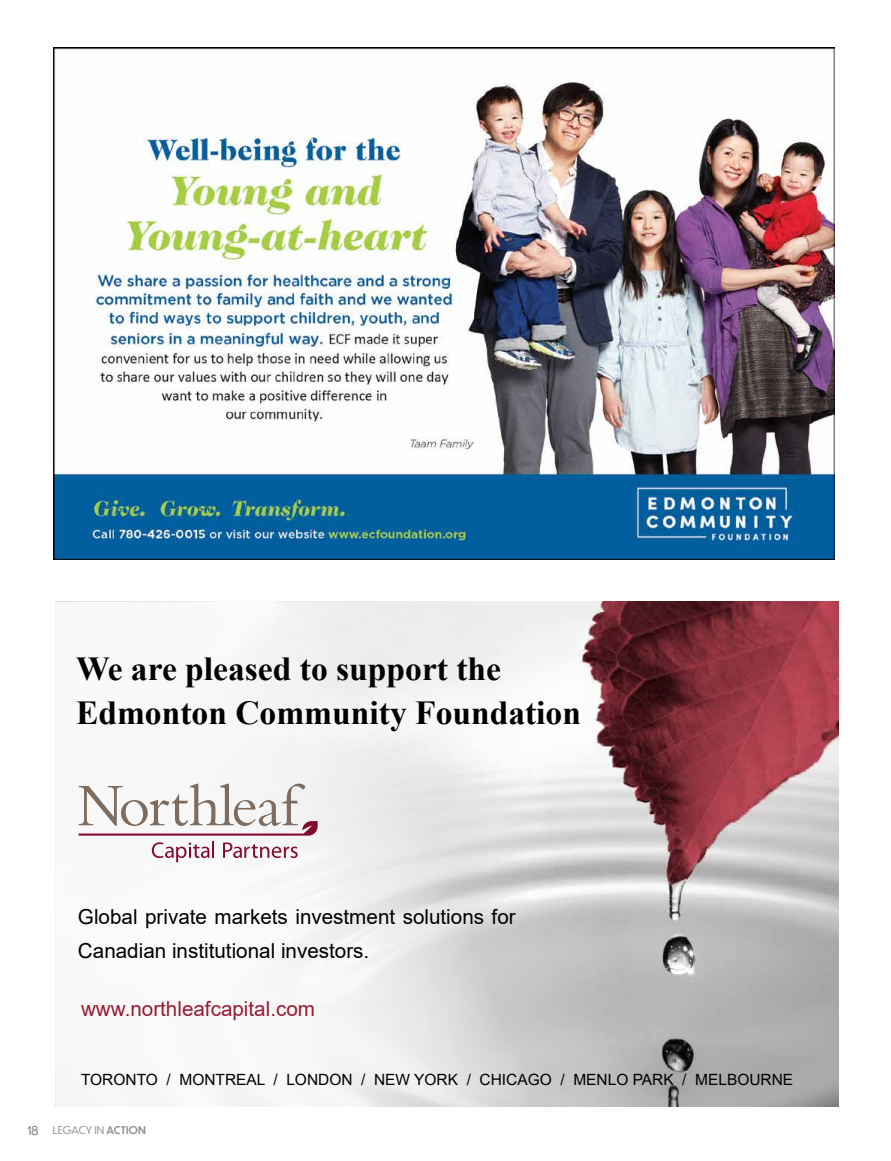
<style>
.page{position:relative;width:891px;height:1161px;background:#fff}
.page>*{position:absolute;margin:0;border:0;box-sizing:border-box;transform-origin:0 0}
.t1{font:700 33.6px/43.8px "Times New Roman";color:#000}
.t2{font:20.7px/33.6px "Arial";color:#000}
.t3{font:20.7px "Arial";color:#981b33}
.t4{font:15.45px "Arial";color:#000}
.t5{font:10.5px "Dunbar Tall";letter-spacing:.02em;color:#939598}
.s1{font-size:12px;color:#76777b}
.s2{font-weight:500}
</style>
<div class="page">
<img style="left:54px;top:48px;width:781px;height:511px">
<svg style="left:55px;top:602px;width:783px;height:505px"></svg>
<svg style="left:79px;top:784px;width:239px;height:52px"></svg>
<svg style="left:152px;top:842px;width:62px;height:20px"></svg>
<svg style="left:223px;top:842px;width:75px;height:16px"></svg>
<h1 class="t1" style="left:76px;top:646px;width:507px">We are pleased to support the<br>Edmonton Community Foundation</h1>
<p class="t2" style="left:78px;top:900px;width:439px">Global private markets investment solutions for<br>Canadian institutional investors.</p>
<p class="t3" style="left:81px;top:995px;width:236px">www.northleafcapital.com</p>
<p class="t4" style="left:81px;top:1069px;width:714px">TORONTO / MONTREAL / LONDON / NEW YORK / CHICAGO / MENLO PARK / MELBOURNE</p>
<p class="t5" style="left:27px;top:1123px;width:120px"><span class="s1">18</span> LEGACY IN <span class="s2">ACTION</span></p>
</div>
